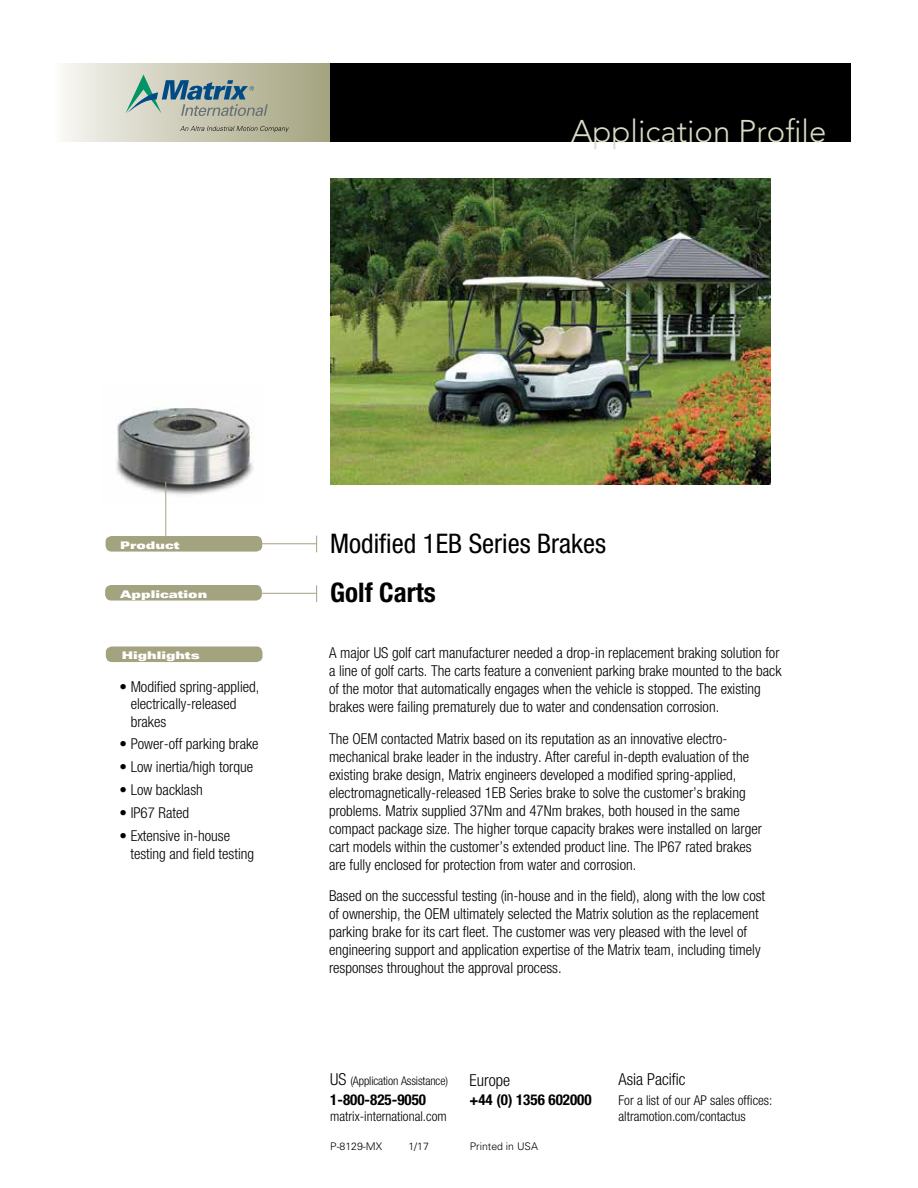
<style>
.page{position:relative;width:918px;height:1188px;background:#fff}
.page>*{position:absolute;margin:0;border:0;box-sizing:border-box;transform-origin:0 0}
.t1{font:300 31.2px "Avenir LT Std";color:#dadbc6}
.t2{font:condensed 27px "Helvetica Neue LT Std";color:#000}
.t3{font:700 condensed 27px "Helvetica Neue LT Std";color:#000}
.t4{font:300 condensed 16.5px "Helvetica Neue LT Std";color:#000}
.t5{font:300 condensed 15px/18px "Helvetica Neue LT Std";color:#000}
.t6{font:700 condensed 15px "Helvetica Neue LT Std";color:#000}
.t7{font:300 condensed 13.5px/16.5px "Helvetica Neue LT Std";color:#000}
.t8{font:300 condensed 12px "Helvetica Neue LT Std";letter-spacing:-.01em;color:#000}
.t9{font:10.5px "Univers LT Std X Black Ex";color:#fff}
.t10{font:300 10.5px "Univers LT Std";color:#000}
.s1{font-size:16.5px}
</style>
<div class="page">
<img style="left:116px;top:407px;width:138px;height:96px">
<div style="left:105px;top:585px;width:157px;height:16px;background:#a4a380;border-radius:6px"></div>
<div style="left:106px;top:536px;width:156px;height:16px;background:#a4a380;border-radius:6px"></div>
<div style="left:54px;top:63px;width:276px;height:79px;background:linear-gradient(to right,#f8f7f3,#a3a17d)"></div>
<div style="left:330px;top:63px;width:520px;height:79px;background:#000"></div>
<svg style="left:180px;top:126px;width:109px;height:6px"></svg>
<svg style="left:125px;top:74px;width:143px;height:42px;background:#9bada5"></svg>
<hr style="left:239px;top:543px;width:78px;height:1px;background:#a4a380">
<svg style="left:316px;top:536px;width:1px;height:16px"></svg>
<svg style="left:316px;top:585px;width:1px;height:17px"></svg>
<hr style="left:239px;top:593px;width:78px;height:1px;background:#a4a380">
<img style="left:331px;top:178px;width:440px;height:306px">
<div style="left:106px;top:646px;width:157px;height:16px;background:#a4a380;border-radius:6px"></div>
<hr style="left:165px;top:482px;width:1px;height:54px;background:#a4a380">
<h1 class="t1" style="left:571px;top:113px;width:257px">Application Profile</h1>
<p class="t9" style="left:120px;top:539px;width:61px">Product</p>
<p class="t9" style="left:120px;top:588px;width:89px">Application</p>
<p class="t9" style="left:122px;top:649px;width:80px">Highlights</p>
<p class="t5" style="left:131px;top:678px;width:130px;line-height:17.2px;text-indent:-11px">• Modified spring-applied, electrically-released brakes</p>
<p class="t5" style="left:120px;top:735px;width:141px">• Power-off parking brake</p>
<p class="t5" style="left:120px;top:757px;width:135px">• Low inertia/high torque</p>
<p class="t5" style="left:120px;top:780px;width:85px">• Low backlash</p>
<p class="t5" style="left:120px;top:803px;width:71px">• IP67 Rated</p>
<p class="t5" style="left:130px;top:827px;width:125px;text-indent:-11px">• Extensive in-house testing and field testing</p>
<h2 class="t2" style="left:330px;top:528px;width:277px">Modified 1EB Series Brakes</h2>
<h2 class="t3" style="left:330px;top:576px;width:107px">Golf Carts</h2>
<p class="t5" style="left:329px;top:644px;width:454px">A major US golf cart manufacturer needed a drop-in replacement braking solution for a line of golf carts. The carts feature a convenient parking brake mounted to the back of the motor that automatically engages when the vehicle is stopped. The existing brakes were failing prematurely due to water and condensation corrosion.</p>
<p class="t5" style="left:329px;top:729px;width:434px">The OEM contacted Matrix based on its reputation as an innovative electro&shy;mechanical brake leader in the industry. After careful in-depth evaluation of the existing brake design, Matrix engineers developed a modified spring-applied, electromagnetically-released 1EB Series brake to solve the customer’s braking problems. Matrix supplied 37Nm and 47Nm brakes, both housed in the same compact package size. The higher torque capacity brakes were installed on larger cart models within the customer’s extended product line. The IP67 rated brakes are fully enclosed for protection from water and corrosion.</p>
<p class="t5" style="left:329px;top:887px;width:438px">Based on the successful testing (in-house and in the field), along with the low cost of ownership, the OEM ultimately selected the Matrix solution as the replacement parking brake for its cart fleet. The customer was very pleased with the level of engineering support and application expertise of the Matrix team, including timely responses throughout the approval process.</p>
<p class="t8" style="left:330px;top:1074px;width:119px"><span class="s1">US</span> (Application Assistance)</p>
<p class="t6" style="left:330px;top:1090px;width:97px">1-800-825-9050</p>
<p class="t7" style="left:330px;top:1108px;width:118px">matrix-international.com</p>
<p class="t4" style="left:469px;top:1070px;width:42px">Europe</p>
<p class="t6" style="left:469px;top:1091px;width:124px">+44 (0) 1356 602000</p>
<p class="t10" style="left:330px;top:1140px;width:53px">P-8129-MX</p>
<p class="t10" style="left:408px;top:1140px;width:22px">1/17</p>
<p class="t10" style="left:470px;top:1140px;width:70px">Printed in USA</p>
<p class="t4" style="left:619px;top:1070px;width:69px">Asia Pacific</p>
<p class="t7" style="left:619px;top:1091px;width:155px">For a list of our AP sales offices: altramotion.com/contactus</p>
</div>
